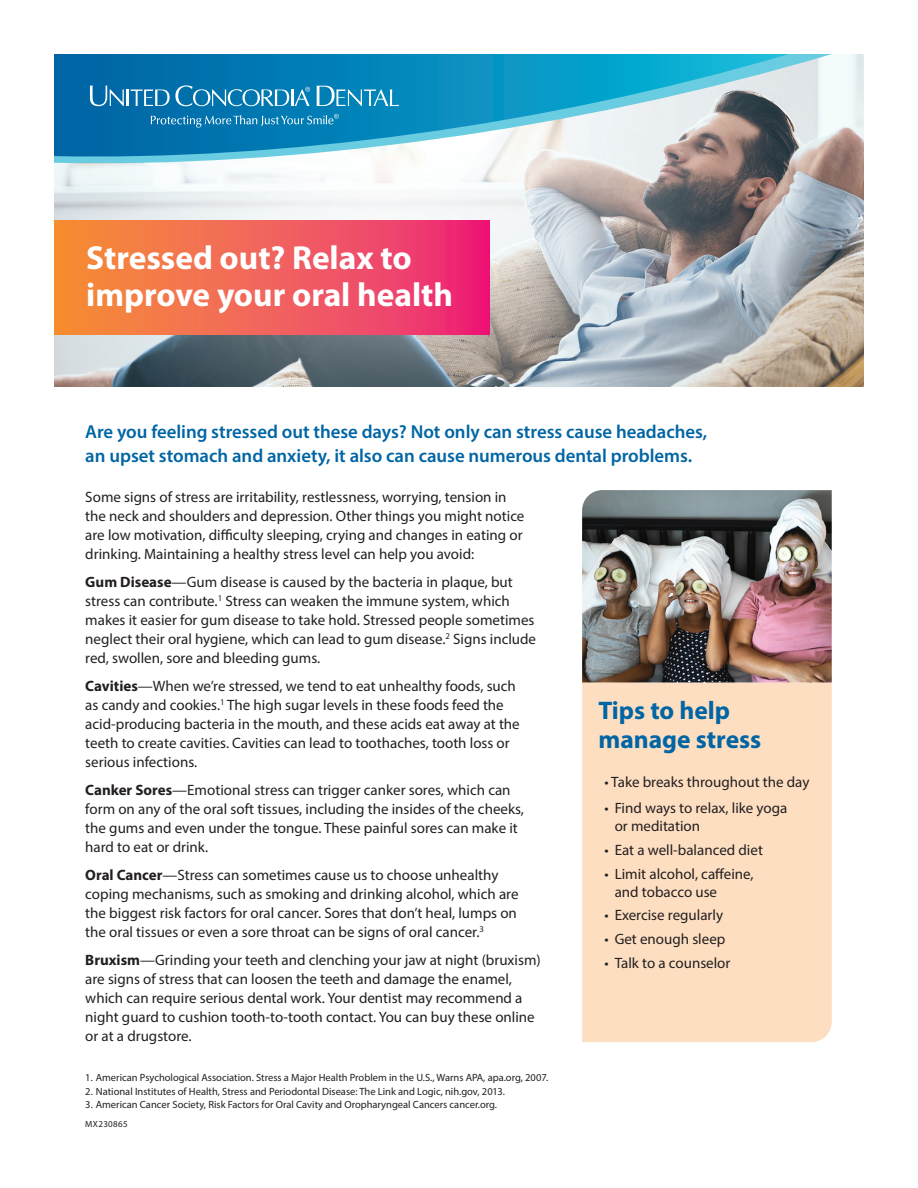
<style>
.page{position:relative;width:918px;height:1188px;background:#fff}
.page>*{position:absolute;margin:0;border:0;box-sizing:border-box;transform-origin:0 0}
.t1{font:700 33.45px/37.5px "Myriad Pro";color:#fff}
.t2{font:700 25.5px/28.5px "Myriad Pro";color:#0065a4}
.t3{font:600 18.75px/24.3px "Myriad Pro";color:#0065a4}
.t4{font:15px/19px "Myriad Pro";color:#231f20}
.t5{font:10.5px "Myriad Pro";color:#231f20}
.t6{font:9px "Myriad Pro";letter-spacing:.04em;color:#231f20}
.s1{font-weight:700}
</style>
<div class="page">
<img style="left:54px;top:54px;width:810px;height:333px">
<svg style="left:54px;top:220px;width:435px;height:114px;background:#f15e59"></svg>
<svg style="left:54px;top:54px;width:778px;height:109px"></svg>
<svg style="left:54px;top:54px;width:735px;height:107px;background:#4aa0c2"></svg>
<svg style="left:90px;top:85px;width:220px;height:21px;background:#3991bf"></svg>
<svg style="left:151px;top:114px;width:188px;height:14px;background:#278bbc"></svg>
<svg style="left:317px;top:86px;width:82px;height:20px;background:#3ca0c9"></svg>
<div style="left:582px;top:682px;width:250px;height:360px;background:#fddec1"></div>
<img style="left:582px;top:490px;width:250px;height:192px">
<p class="t1" style="left:86px;top:238px;width:368px">Stressed out? Relax to improve your oral health</p>
<p class="t3" style="left:85px;top:419px;width:623px">Are you feeling stressed out these days? Not only can stress cause headaches, an upset stomach and anxiety, it also can cause numerous dental problems.</p>
<p class="t4" style="left:85px;top:487px;width:441px">Some signs of stress are irritability, restlessness, worrying, tension in the neck and shoulders and depression. Other things you might notice are low motivation, difficulty sleeping, crying and changes in eating or drinking. Maintaining a healthy stress level can help you avoid:</p>
<p class="t4" style="left:85px;top:572px;width:452px"><span class="s1">Gum Disease</span>—Gum disease is caused by the bacteria in plaque, but stress can contribute.<sup>1</sup> Stress can weaken the immune system, which makes it easier for gum disease to take hold. Stressed people sometimes neglect their oral hygiene, which can lead to gum disease.<sup>2</sup> Signs include red, swollen, sore and bleeding gums.</p>
<p class="t4" style="left:85px;top:676px;width:436px"><span class="s1">Cavities</span>—When we’re stressed, we tend to eat unhealthy foods, such as candy and cookies.<sup>1</sup> The high sugar levels in these foods feed the acid-producing bacteria in the mouth, and these acids eat away at the teeth to create cavities. Cavities can lead to toothaches, tooth loss or serious infections.</p>
<p class="t4" style="left:85px;top:780px;width:440px"><span class="s1">Canker Sores</span>—Emotional stress can trigger canker sores, which can form on any of the oral soft tissues, including the insides of the cheeks, the gums and even under the tongue. These painful sores can make it hard to eat or drink.</p>
<p class="t4" style="left:85px;top:865px;width:435px"><span class="s1">Oral Cancer</span>—Stress can sometimes cause us to choose unhealthy coping mechanisms, such as smoking and drinking alcohol, which are the biggest risk factors for oral cancer. Sores that don’t heal, lumps on the oral tissues or even a sore throat can be signs of oral cancer.<sup>3</sup></p>
<p class="t4" style="left:85px;top:950px;width:457px"><span class="s1">Bruxism</span>—Grinding your teeth and clenching your jaw at night (bruxism) are signs of stress that can loosen the teeth and damage the enamel, which can require serious dental work. Your dentist may recommend a night guard to cushion tooth-to-tooth contact. You can buy these online or at a drugstore.</p>
<p class="t5" style="left:85px;top:1071px;width:464px">1. American Psychological Association. Stress a Major Health Problem in the U.S., Warns APA, apa.org, 2007.</p>
<p class="t5" style="left:85px;top:1085px;width:421px">2. National Institutes of Health, Stress and Periodontal Disease: The Link and Logic, nih.gov, 2013.</p>
<p class="t5" style="left:85px;top:1098px;width:413px">3. American Cancer Society, Risk Factors for Oral Cavity and Oropharyngeal Cancers cancer.org.</p>
<p class="t6" style="left:85px;top:1119px;width:44px">MX230865</p>
<p class="t2" style="left:598px;top:695px;width:164px">Tips to help manage stress</p>
<p class="t4" style="left:604px;top:772px;width:206px">• Take breaks throughout the day</p>
<p class="t4" style="left:615px;top:799px;width:174px;line-height:18px;text-indent:-10px">• Find ways to relax, like yoga or meditation</p>
<p class="t4" style="left:604px;top:840px;width:160px">• Eat a well-balanced diet</p>
<p class="t4" style="left:615px;top:864px;width:140px;line-height:18px;text-indent:-10px">• Limit alcohol, caffeine, and tobacco use</p>
<p class="t4" style="left:604px;top:905px;width:120px">• Exercise regularly</p>
<p class="t4" style="left:604px;top:929px;width:122px">• Get enough sleep</p>
<p class="t4" style="left:604px;top:953px;width:127px">• Talk to a counselor</p>
</div>
